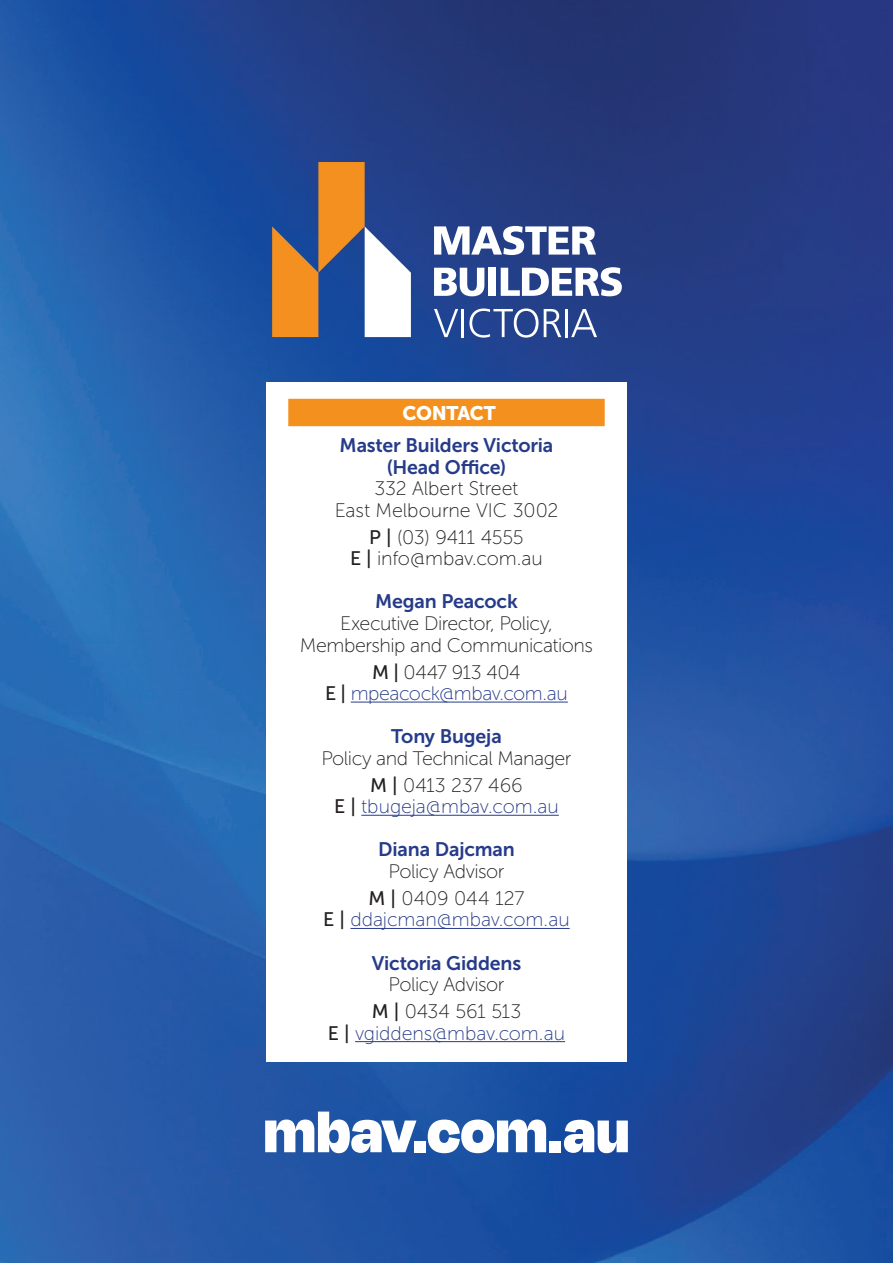
<style>
.page{position:relative;width:893px;height:1263px;background:#fff}
.page>*{position:absolute;margin:0;border:0;box-sizing:border-box;transform-origin:0 0}
.t1{font:900 66.3px "Degular Display";letter-spacing:.01em;color:#fff}
.t2{font:19.5px/21.6px "Museo Sans 100";letter-spacing:-.02em;color:#231f20;text-align:center}
.t3{font:19.5px/21.6px "Museo Sans 100";letter-spacing:-.01em;color:#263b89;text-align:center}
.t4{font:19.5px/21.5px "Museo Sans 700";letter-spacing:-.01em;color:#263b89;text-align:center}
.t5{font:19.5px "Museo Sans 900";letter-spacing:-.025em;color:#fff}
.s1{font-family:"Museo Sans 500"}
.s2{font-family:"Museo Sans 500";color:#231f20}
.s3{color:#231f20}
</style>
<div class="page">
<img style="left:0;top:0;width:893px;height:1263px">
<div style="left:266px;top:383px;width:361px;height:679px;background:#fff"></div>
<div style="left:288px;top:399px;width:317px;height:27px;background:#f4901d"></div>
<hr style="left:351px;top:701px;width:217px;height:1px;background:#263b89">
<hr style="left:361px;top:815px;width:198px;height:1px;background:#263b89">
<hr style="left:350px;top:928px;width:220px;height:1px;background:#263b89">
<hr style="left:355px;top:1041px;width:210px;height:1px;background:#263b89">
<svg style="left:272px;top:162px;width:139px;height:175px"></svg>
<svg style="left:434px;top:226px;width:162px;height:29px"></svg>
<svg style="left:434px;top:268px;width:50px;height:28px"></svg>
<div style="left:489px;top:268px;width:7px;height:28px;background:#fff"></div>
<svg style="left:501px;top:267px;width:121px;height:29px"></svg>
<svg style="left:434px;top:309px;width:24px;height:28px"></svg>
<hr style="left:461px;top:309px;width:3px;height:28px;background:#fff">
<svg style="left:469px;top:308px;width:92px;height:30px"></svg>
<hr style="left:565px;top:309px;width:3px;height:28px;background:#fff">
<svg style="left:571px;top:309px;width:26px;height:28px"></svg>
<p class="t5" style="left:403px;top:402px;width:95px">CONTACT</p>
<p class="t4" style="left:340px;top:435px;width:215px">Master Builders Victoria (Head Office)</p>
<p class="t2" style="left:335px;top:478px;width:225px">332 Albert Street<br>East Melbourne VIC 3002</p>
<p class="t2" style="left:350px;top:527px;width:194px"><span class="s1">P |</span> (03) 9411 4555<br><span class="s1">E |</span> info@mbav.com.au</p>
<p class="t4" style="left:375px;top:591px;width:144px">Megan Peacock</p>
<p class="t2" style="left:300px;top:613px;width:294px">Executive Director, Policy,<br>Membership and Communications</p>
<p class="t3" style="left:325px;top:661px;width:244px"><span class="s2">M |</span> <span class="s3">0447 913 404<br></span><span class="s2">E |</span> mpeacock@mbav.com.au</p>
<p class="t4" style="left:391px;top:726px;width:112px">Tony Bugeja</p>
<p class="t2" style="left:321px;top:745px;width:252px;line-height:27px">Policy and Technical Manager<br><span class="s1">M |</span> 0413 237 466</p>
<p class="t3" style="left:334px;top:796px;width:226px"><span class="s2">E |</span> tbugeja@mbav.com.au</p>
<p class="t4" style="left:378px;top:839px;width:138px">Diana Dajcman</p>
<p class="t2" style="left:369px;top:858px;width:157px;line-height:27px">Policy Advisor<br><span class="s1">M |</span> 0409 044 127</p>
<p class="t3" style="left:323px;top:909px;width:248px"><span class="s2">E |</span> ddajcman@mbav.com.au</p>
<p class="t4" style="left:372px;top:952px;width:151px">Victoria Giddens</p>
<p class="t2" style="left:372px;top:971px;width:151px;line-height:27px">Policy Advisor<br><span class="s1">M |</span> 0434 561 513</p>
<p class="t3" style="left:328px;top:1022px;width:239px"><span class="s2">E |</span> vgiddens@mbav.com.au</p>
<h1 class="t1" style="left:264px;top:1091px;width:367px">mbav.com.au</h1>
</div>
